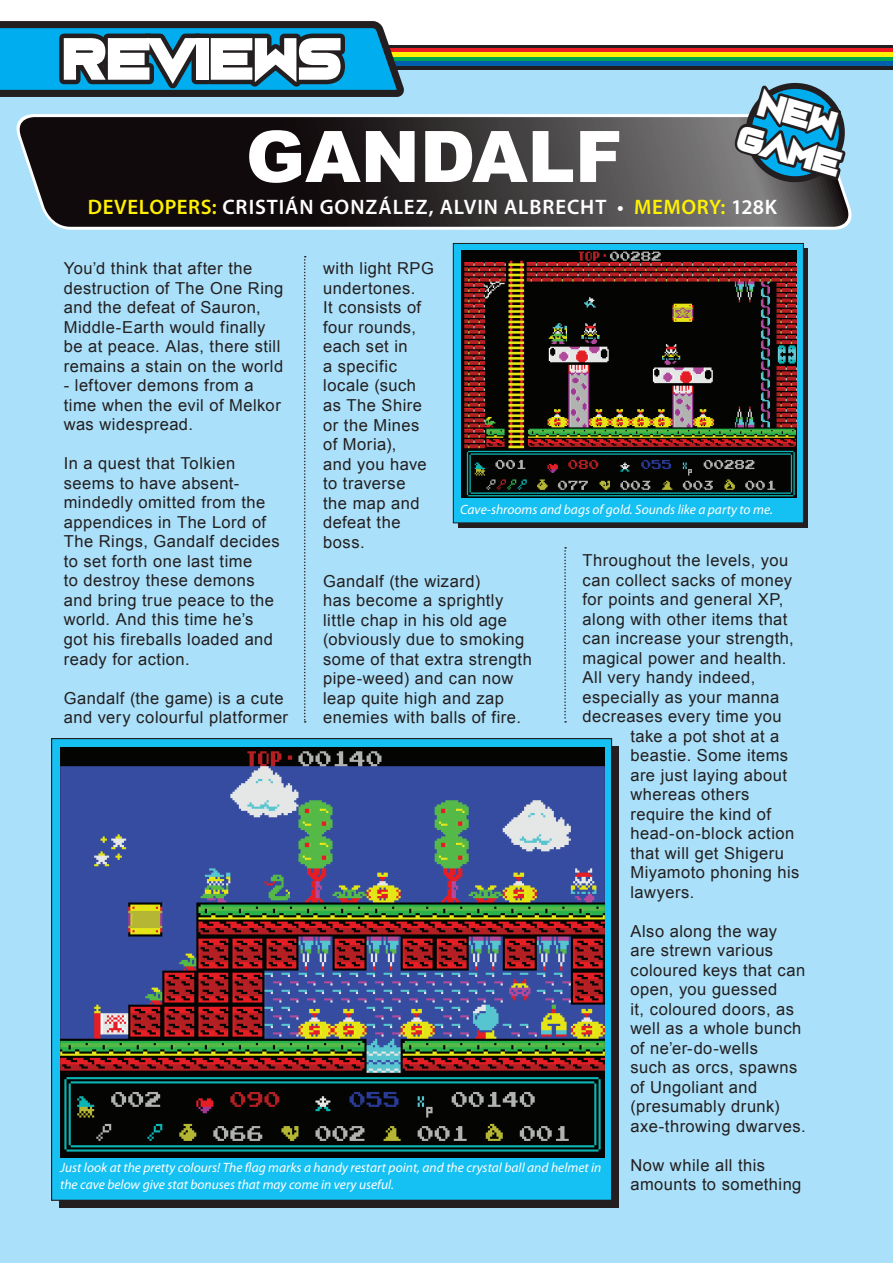
<style>
.page{position:relative;width:893px;height:1263px;background:#fff}
.page>*{position:absolute;margin:0;border:0;box-sizing:border-box;transform-origin:0 0}
.t1{font:900 71.1px "Arial";color:#fff}
.t2{font:50.1px "Rumutocu";color:#fff}
.t3{font:30.15px/38px "Rumutocu";color:#fff;text-align:center}
.t4{font:600 21px "Myriad Pro";letter-spacing:.035em;color:#fff}
.t5{font:600 21px "Myriad Pro";letter-spacing:.025em;color:#fff101}
.t6{font:16.5px/19.5px "Arial";letter-spacing:.03em;color:#231f20}
.t7{font:italic 13.5px/16.2px "Myriad Pro";color:#fff}
.s1{color:#fff101}
.s2{color:#fff}
</style>
<div class="page">
<div style="left:0;top:47px;width:893px;height:1216px;background:#aae0f9"></div>
<div style="left:364px;top:45px;width:529px;height:25px;background:#231f20"></div>
<hr style="left:364px;top:48px;width:529px;height:4px;background:#ee1d23">
<div style="left:364px;top:52px;width:529px;height:5px;background:#fff101"></div>
<div style="left:364px;top:57px;width:529px;height:5px;background:#00a54f"></div>
<hr style="left:364px;top:62px;width:529px;height:4px;background:#015fae">
<svg style="left:0;top:21px;width:406px;height:76px;background:#185f7a"></svg>
<svg style="left:304px;top:256px;width:2px;height:467px"></svg>
<svg style="left:564px;top:547px;width:2px;height:176px"></svg>
<svg style="left:16px;top:114px;width:836px;height:116px;background:#403d3f"></svg>
<div style="left:458px;top:248px;width:350px;height:279px;background:#231f20"></div>
<div style="left:453px;top:243px;width:350px;height:280px;background:#15c0f2"></div>
<div style="left:453px;top:243px;width:351px;height:280px;border:1px solid #231f20"></div>
<div style="left:59px;top:746px;width:560px;height:462px;background:#231f20"></div>
<div style="left:52px;top:738px;width:559px;height:462px;background:#15c0f2"></div>
<svg style="left:730px;top:82px;width:122px;height:103px"></svg>
<img style="left:60px;top:747px;width:544px;height:410px">
<img style="left:461px;top:251px;width:335px;height:246px">
<h2 class="t2" style="left:64px;top:33px;width:281px">REVIEWS</h2>
<h3 class="t3" style="left:755px;top:82px;width:107px;rotate:16deg">NEW<br>GAME</h3>
<h1 class="t1" style="left:246px;top:105px;width:378px">GANDALF</h1>
<p class="t4" style="left:88px;top:194px;width:444px"><span class="s1">DEVELOPERS:</span> CRISTIÁN GONZÁLEZ, ALVI N ALBRECH</p>
<p class="t5" style="left:595px;top:194px;width:183px"><span class="s2">T •</span> MEMORY: <span class="s2">128K</span></p>
<p class="t6" style="left:64px;top:259px;width:221px">You’d think that after the destruction of The One Ring and the defeat of Sauron,<br>Middle-Earth would finally be at peace. Alas, there still remains a stain on the world</p>
<p class="t6" style="left:64px;top:376px;width:219px">- leftover demons from a time when the evil of Melkor was widespread.</p>
<p class="t6" style="left:64px;top:454px;width:217px">In a quest that Tolkien seems to have absent&shy;mindedly omitted from the appendices in The Lord of<br>The Rings, Gandalf decides to set forth one last time<br>to destroy these demons and bring true peace to the world. And this time he’s got his fireballs loaded and ready for action.</p>
<p class="t6" style="left:64px;top:688px;width:226px">Gandalf (the game) is a cute and very colourful platformer</p>
<p class="t6" style="left:323px;top:259px;width:112px">with light RPG undertones.<br>It consists of four rounds, each set in<br>a specific locale (such as The Shire or the Mines of Moria),<br>and you have to traverse<br>the map and defeat the boss.</p>
<p class="t6" style="left:323px;top:571px;width:210px">Gandalf (the wizard)<br>has become a sprightly little chap in his old age (obviously due to smoking some of that extra strength pipe-weed) and can now leap quite high and zap enemies with balls of fire.</p>
<p class="t7" style="left:460px;top:501px;width:314px">Cave-shrooms and bags of gold. Sounds like a party to me.</p>
<p class="t6" style="left:583px;top:551px;width:207px">Throughout the levels, you</p>
<p class="t6" style="left:583px;top:570px;width:211px">can collect sacks of money</p>
<p class="t6" style="left:583px;top:590px;width:202px">for points and general XP,</p>
<p class="t6" style="left:583px;top:609px;width:206px">along with other items that</p>
<p class="t6" style="left:583px;top:629px;width:213px">can increase your strength,</p>
<p class="t6" style="left:583px;top:648px;width:205px">magical power and health.</p>
<p class="t6" style="left:583px;top:668px;width:174px">All very handy indeed,</p>
<p class="t6" style="left:583px;top:687px;width:198px">especially as your manna</p>
<p class="t6" style="left:583px;top:707px;width:201px">decreases every time you</p>
<p class="t6" style="left:630px;top:726px;width:150px">take a pot shot at a</p>
<p class="t6" style="left:630px;top:746px;width:159px">beastie. Some items</p>
<p class="t6" style="left:630px;top:765px;width:158px">are just laying about</p>
<p class="t6" style="left:630px;top:785px;width:121px">whereas others</p>
<p class="t6" style="left:630px;top:804px;width:142px">require the kind of</p>
<p class="t6" style="left:630px;top:824px;width:166px">head-on-block action</p>
<p class="t6" style="left:630px;top:843px;width:155px">that will get Shigeru</p>
<p class="t6" style="left:630px;top:863px;width:171px">Miyamoto phoning his</p>
<p class="t6" style="left:630px;top:882px;width:65px">lawyers.</p>
<p class="t6" style="left:630px;top:921px;width:177px">Also along the way are strewn various coloured keys that can open, you guessed<br>it, coloured doors, as well as a whole bunch of ne’er-do-wells<br>such as orcs, spawns of Ungoliant and (presumably drunk) axe-throwing dwarves.</p>
<p class="t6" style="left:630px;top:1155px;width:173px">Now while all this amounts to something</p>
<p class="t7" style="left:60px;top:1159px;width:543px">Just look at the pretty colours! The flag marks a handy restart point, and the crystal ball and helmet in the cave below give stat bonuses that may come in very useful.</p>
</div>
